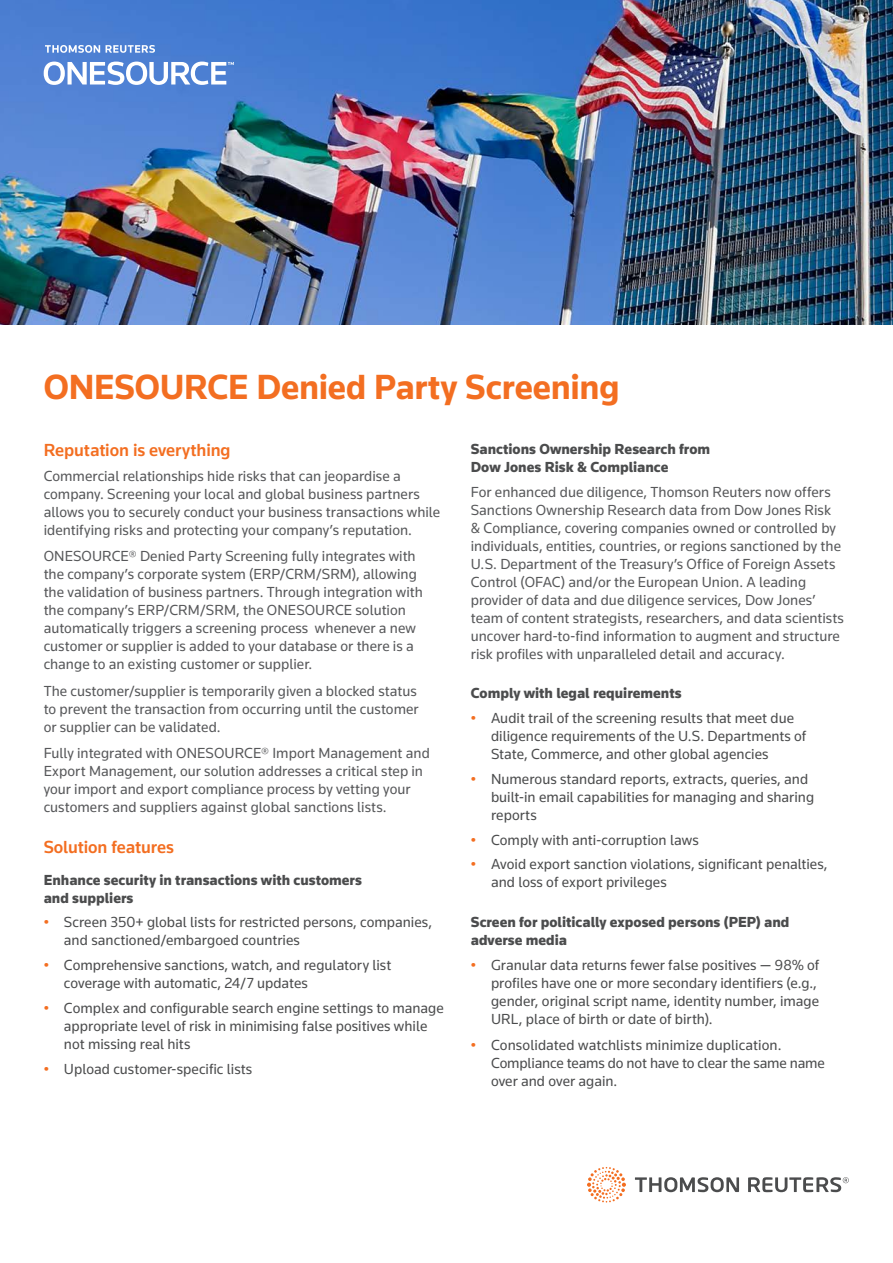
<style>
.page{position:relative;width:893px;height:1263px;background:#fff}
.page>*{position:absolute;margin:0;border:0;box-sizing:border-box;transform-origin:0 0}
.Title_of_paper{font:700 36px "Knowledge 2017";letter-spacing:-.005em;color:#f36e21}
.Body_Text_Heading{font:500 18px "Knowledge 2017";letter-spacing:-.005em;color:#f36e21}
.Body_Text{font:15px/18px "Knowledge 2017";color:#57585a}
.t1{font:15px/18px "Knowledge 2017";color:#4b4c4d}
.Body_Text_Subheading{font:900 15px/18px "Knowledge 2017";color:#4b4c4d}
.s1{color:#f36e21}
</style>
<div class="page">
<img style="left:0;top:0;width:893px;height:324px">
<svg style="left:635px;top:1177px;width:214px;height:15px"></svg>
<svg style="left:587px;top:1167px;width:39px;height:35px"></svg>
<svg style="left:44px;top:45px;width:190px;height:40px"></svg>
<p class="Title_of_paper" style="left:44px;top:365px;width:577px">ONESOURCE Denied Party Screening</p>
<p class="Body_Text_Heading" style="left:44px;top:439px;width:188px">Reputation is everything</p>
<p class="Body_Text" style="left:44px;top:467px;width:398px">Commercial relationships hide risks that can jeopardise a company. Screening your local and global business partners allows you to securely conduct your business transactions while identifying risks and protecting your company’s reputation.</p>
<p class="Body_Text" style="left:44px;top:547px;width:381px">ONESOURCE® Denied Party Screening fully integrates with the company’s corporate system (ERP/CRM/SRM), allowing the validation of business partners. Through integration with the company’s ERP/CRM/SRM, the ONESOURCE solution automatically triggers a screening process whenever a new customer or supplier is added to your database or there is a change to an existing customer or supplier.</p>
<p class="Body_Text" style="left:44px;top:681px;width:376px;text-align:justify">The customer/supplier is temporarily given a blocked status to prevent the transaction from occurring until the customer or supplier can be validated.</p>
<p class="Body_Text" style="left:44px;top:743px;width:388px">Fully integrated with ONESOURCE® Import Management and Export Management, our solution addresses a critical step in your import and export compliance process by vetting your customers and suppliers against global sanctions lists.</p>
<p class="Body_Text_Heading" style="left:44px;top:836px;width:132px">Solution features</p>
<p class="Body_Text_Subheading" style="left:44px;top:870px;width:320px">Enhance security in transactions with customers and suppliers</p>
<p class="t1" style="left:64px;top:913px;width:370px;text-indent:-20px"><span class="s1">•</span> Screen 350+ global lists for restricted persons, companies, and sanctioned/embargoed countries</p>
<p class="t1" style="left:64px;top:956px;width:329px;text-indent:-20px"><span class="s1">•</span> Comprehensive sanctions, watch, and regulatory list coverage with automatic, 24/7 updates</p>
<p class="t1" style="left:64px;top:998px;width:381px;text-indent:-20px"><span class="s1">•</span> Complex and configurable search engine settings to manage appropriate level of risk in minimising false positives while not missing real hits</p>
<p class="t1" style="left:44px;top:1059px;width:210px"><span class="s1">•</span> Upload customer-specific lists</p>
<p class="Body_Text_Subheading" style="left:471px;top:440px;width:241px">Sanctions Ownership Research from<br>Dow Jones Risk &amp; Compliance</p>
<p class="Body_Text" style="left:471px;top:482px;width:375px">For enhanced due diligence, Thomson Reuters now offers Sanctions Ownership Research data from Dow Jones Risk &amp; Compliance, covering companies owned or controlled by individuals, entities, countries, or regions sanctioned by the U.S. Department of the Treasury’s Office of Foreign Assets Control (OFAC) and/or the European Union. A leading provider of data and due diligence services, Dow Jones’ team of content strategists, researchers, and data scientists uncover hard-to-find information to augment and structure risk profiles with unparalleled detail and accuracy.</p>
<p class="Body_Text_Subheading" style="left:471px;top:684px;width:212px">Comply with legal requirements</p>
<p class="t1" style="left:491px;top:709px;width:317px;text-indent:-20px"><span class="s1">•</span> Audit trail of the screening results that meet due diligence requirements of the U.S. Departments of<br>State, Commerce, and other global agencies</p>
<p class="t1" style="left:491px;top:770px;width:325px;text-indent:-20px"><span class="s1">•</span> Numerous standard reports, extracts, queries, and built-in email capabilities for managing and sharing reports</p>
<p class="t1" style="left:471px;top:830px;width:230px"><span class="s1">•</span> Comply with anti-corruption laws</p>
<p class="t1" style="left:491px;top:855px;width:338px;text-indent:-20px"><span class="s1">•</span> Avoid export sanction violations, significant penalties, and loss of export privileges</p>
<p class="Body_Text_Subheading" style="left:471px;top:913px;width:320px">Screen for politically exposed persons (PEP) and adverse media</p>
<p class="t1" style="left:491px;top:956px;width:330px;text-indent:-20px"><span class="s1">•</span> Granular data returns fewer false positives — 98% of profiles have one or more secondary identifiers (e.g., gender, original script name, identity number, image URL, place of birth or date of birth).</p>
<p class="t1" style="left:491px;top:1036px;width:335px;text-indent:-20px"><span class="s1">•</span> Consolidated watchlists minimize duplication.<br>Compliance teams do not have to clear the same name over and over again.</p>
</div>
